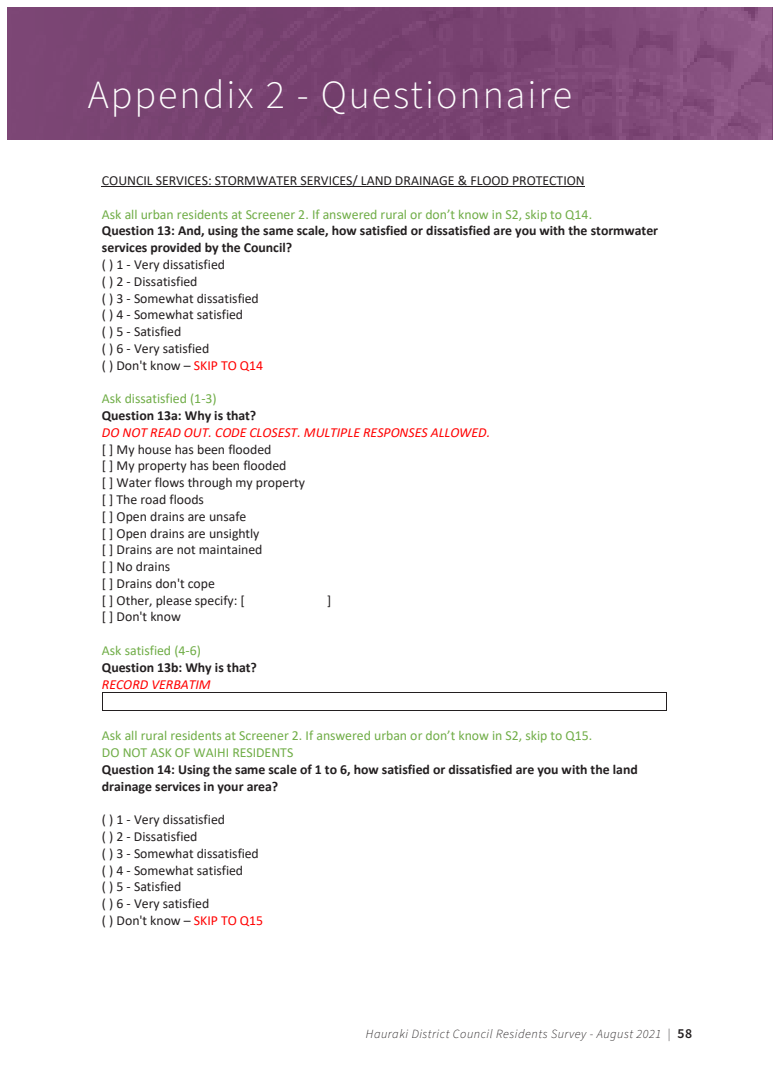
<style>
.page{position:relative;width:780px;height:1088px;background:#fff}
.page>*{position:absolute;margin:0;border:0;box-sizing:border-box;transform-origin:0 0}
.Text{font:300 40px "Source Sans Pro";letter-spacing:.05em;color:#fff}
.t1{font:13.75px/16.8px "Calibri";color:#231f20}
.t2{font:700 13.75px/16.8px "Calibri";color:#231f20}
.t3{font:italic 300 12.5px "Source Sans Pro";letter-spacing:.04em;color:#231f20}
.s1{color:#70ad47}
.s2{font-weight:700}
.s3{color:#f00}
.s4{font-style:italic;color:#f00}
.s5{font-weight:400;color:#70ad47}
.s6{font-weight:400;font-style:italic;color:#f00}
.s7{font-weight:600;font-style:normal;font-size:13.75px}
</style>
<div class="page">
<img style="left:7px;top:7px;width:764px;height:133px">
<hr style="left:102px;top:186px;width:483px;height:1px;background:#231f20">
<hr style="left:102px;top:692px;width:563px;height:1px;background:#231f20">
<svg style="left:102px;top:693px;width:1px;height:17px"></svg>
<hr style="left:102px;top:710px;width:563px;height:1px;background:#231f20">
<p class="Text" style="left:88px;top:68px;width:486px">Appendix 2 - Questionnaire</p>
<p class="t1" style="left:102px;top:172px;width:484px">COUNCIL SERVICES: STORMWATER SERVICES/ LAND DRAINAGE &amp; FLOOD PROTECTION</p>
<p class="t1" style="left:102px;top:205px;width:557px"><span class="s1">Ask all urban residents at Screener 2. If answered rural or don’t know in S2, skip to Q14.<br></span><span class="s2">Question 13: And, using the same scale, how satisfied or dissatisfied are you with the stormwater services provided by the Council?<br></span>( ) 1 - Very dissatisfied<br>( ) 2 - Dissatisfied<br>( ) 3 - Somewhat dissatisfied<br>( ) 4 - Somewhat satisfied<br>( ) 5 - Satisfied<br>( ) 6 - Very satisfied<br>( ) Don't know – <span class="s3">SKIP TO Q14</span></p>
<p class="t1" style="left:102px;top:390px;width:390px"><span class="s1">Ask dissatisfied (1-3)<br></span><span class="s2">Question 13a: Why is that?<br></span><span class="s4">DO NOT READ OUT. CODE CLOSEST. MULTIPLE RESPONSES ALLOWED. </span>[ ] My house has been flooded<br>[ ] My property has been flooded<br>[ ] Water flows through my property<br>[ ] The road floods<br>[ ] Open drains are unsafe<br>[ ] Open drains are unsightly<br>[ ] Drains are not maintained<br>[ ] No drains<br>[ ] Drains don't cope<br>[ ] Other, please specify: [</p>
<p class="t1" style="left:327px;top:591px;width:6px">]</p>
<p class="t1" style="left:102px;top:608px;width:80px">[ ] Don't know</p>
<p class="t2" style="left:102px;top:642px;width:157px"><span class="s5">Ask satisfied (4-6)<br></span>Question 13b: Why is that?<br><span class="s6">RECORD VERBATIM</span></p>
<p class="t2" style="left:102px;top:727px;width:537px"><span class="s5">Ask all rural residents at Screener 2. If answered urban or don’t know in S2, skip to Q15.<br>DO NOT ASK OF WAIHI RESIDENTS<br></span>Question 14: Using the same scale of 1 to 6, how satisfied or dissatisfied are you with the land drainage services in your area?</p>
<p class="t1" style="left:102px;top:811px;width:163px">( ) 1 - Very dissatisfied<br>( ) 2 - Dissatisfied<br>( ) 3 - Somewhat dissatisfied ( ) 4 - Somewhat satisfied<br>( ) 5 - Satisfied<br>( ) 6 - Very satisfied<br>( ) Don't know – <span class="s3">SKIP TO Q15</span></p>
<p class="t3" style="left:366px;top:1025px;width:328px">Hauraki District Council Residents Survey - August 2021 | <span class="s7">58</span></p>
</div>
